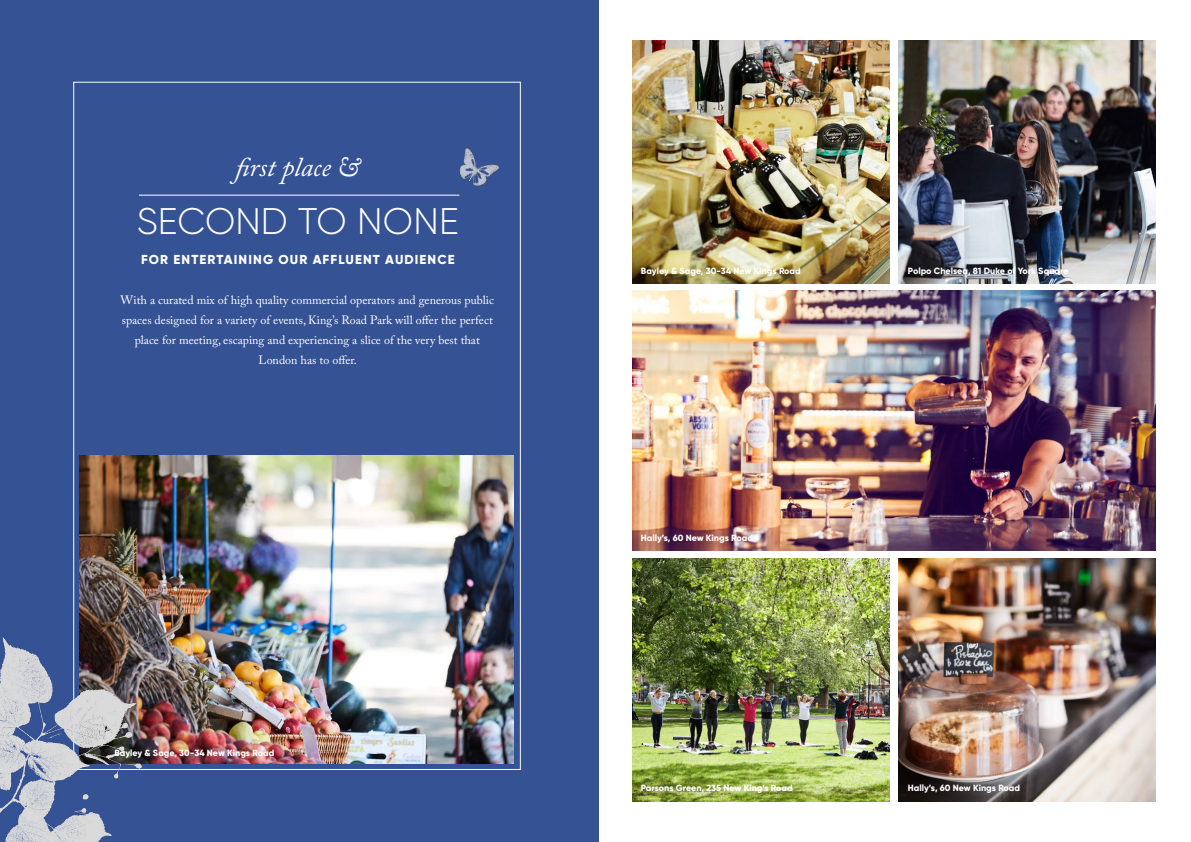
<style>
.page{position:relative;width:1191px;height:842px;background:#fff}
.page>*{position:absolute;margin:0;border:0;box-sizing:border-box;transform-origin:0 0}
.t1{font:300 37px "Gilroy";color:#fff}
.t2{font:italic 27px "Adobe Caslon Pro";color:#fff}
.t3{font:800 13px "Gilroy";letter-spacing:.085em;color:#fff}
.t4{font:12px/20px "Adobe Caslon Pro";color:#fff;text-align:center}
.t5{font:800 9px "Gilroy";color:#fff}
</style>
<div class="page">
<div style="left:0;top:0;width:598px;height:842px;background:#355295"></div>
<img style="left:79px;top:455px;width:434px;height:308px">
<hr style="left:139px;top:195px;width:320px;height:1px;background:#fff">
<img style="left:632px;top:290px;width:523px;height:260px">
<img style="left:632px;top:41px;width:258px;height:242px">
<img style="left:632px;top:559px;width:258px;height:242px">
<img style="left:898px;top:41px;width:257px;height:242px">
<img style="left:898px;top:559px;width:257px;height:242px">
<img style="left:0;top:636px;width:194px;height:206px">
<img style="left:448px;top:148px;width:52px;height:48px">
<h2 class="t2" style="left:236px;top:151px;width:126px">first place &amp;</h2>
<h1 class="t1" style="left:137px;top:198px;width:324px">SECOND TO NONE</h1>
<p class="t3" style="left:141px;top:251px;width:315px">FOR ENTERTAINING OUR AFFLUENT AUDIENCE</p>
<p class="t4" style="left:121px;top:290px;width:375px">With a curated mix of high quality commercial operators and generous public spaces designed for a variety of events, King’s Road Park will offer the perfect place for meeting, escaping and experiencing a slice of the very best that London has to offer.</p>
<p class="t5" style="left:114px;top:747px;width:161px">Bayley &amp; Sage, 30-34 New Kings Road</p>
<p class="t5" style="left:641px;top:265px;width:161px">Bayley &amp; Sage, 30-34 New Kings Road</p>
<p class="t5" style="left:908px;top:265px;width:162px">Polpo Chelsea, 81 Duke of York Square</p>
<p class="t5" style="left:641px;top:532px;width:114px">Hally’s, 60 New Kings Road</p>
<p class="t5" style="left:641px;top:782px;width:153px">Parsons Green, 235 New King’s Road</p>
<p class="t5" style="left:908px;top:782px;width:114px">Hally’s, 60 New Kings Road</p>
</div>
